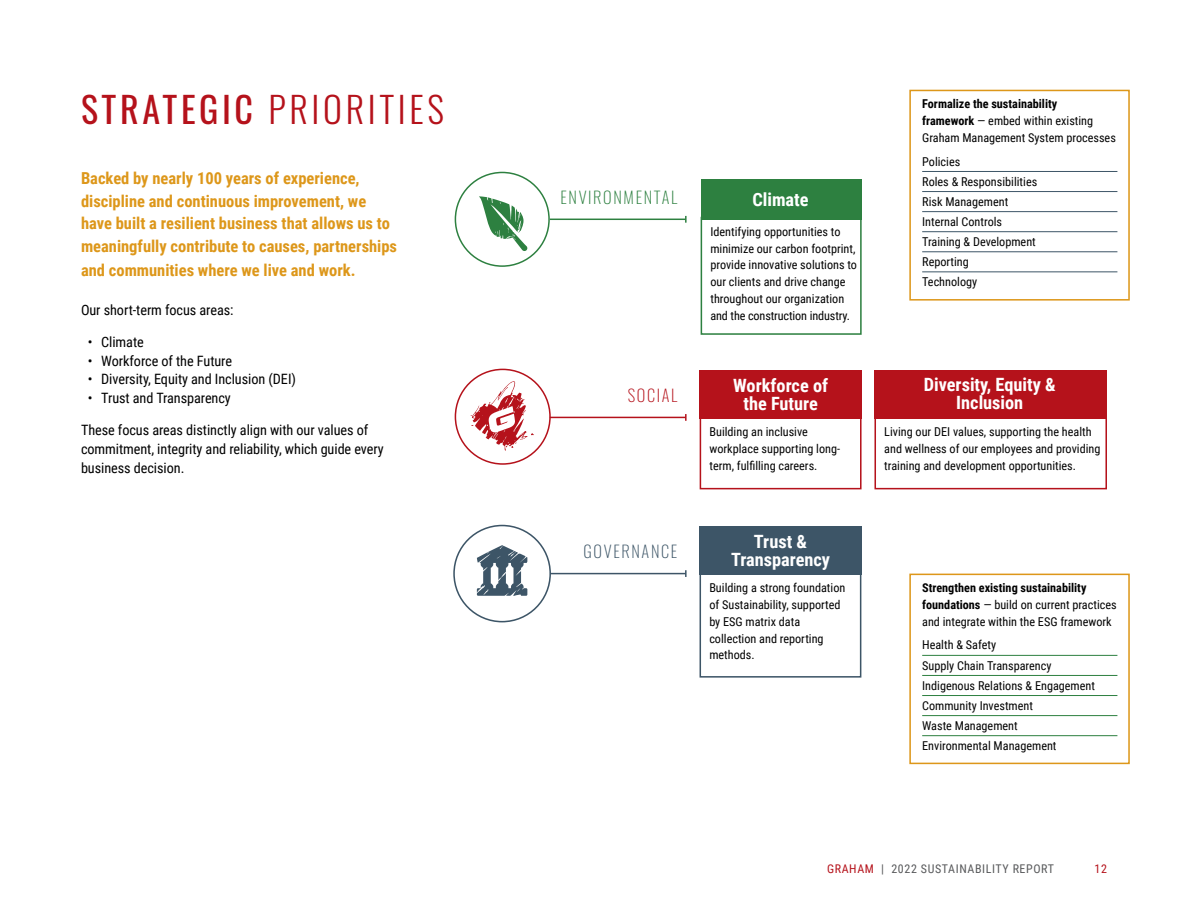
<style>
.page{position:relative;width:1188px;height:918px;background:#fff}
.page>*{position:absolute;margin:0;border:0;box-sizing:border-box;transform-origin:0 0}
.t1{font:300 36px "Oswald";letter-spacing:.1em;color:#b5121b}
.t2{font:700 18.3px/18.3px "Roboto Condensed";color:#fff;text-align:center}
.t3{font:700 16.5px/22.5px "Roboto Condensed";color:#dd971a}
.t4{font:200 16.5px "Oswald";letter-spacing:.1em;color:#2d8040}
.t5{font:200 16.5px "Oswald";letter-spacing:.1em;color:#3d5567}
.t6{font:200 16.5px "Oswald";letter-spacing:.1em;color:#b5121b}
.t7{font:14.25px/18.8px "Roboto Condensed";letter-spacing:-.005em;color:#000}
.t8{font:12.15px/16.8px "Roboto Condensed";color:#000}
.t9{font:12px "Roboto Condensed";letter-spacing:.05em;color:#58595b}
.t10{font:12px "Roboto Condensed";color:#b5121b}
.s1{font-weight:400}
.s2{font-weight:700}
.s3{color:#b5121b}
</style>
<div class="page">
<div style="left:909px;top:574px;width:221px;height:190px;background:#fff;border:2px solid #dd971a"></div>
<hr style="left:922px;top:655px;width:195px;height:1px;background:#2d8040">
<hr style="left:922px;top:675px;width:195px;height:1px;background:#2d8040">
<hr style="left:922px;top:695px;width:195px;height:1px;background:#2d8040">
<hr style="left:922px;top:715px;width:195px;height:1px;background:#2d8040">
<hr style="left:922px;top:735px;width:195px;height:1px;background:#2d8040">
<div style="left:909px;top:90px;width:221px;height:211px;background:#fff;border:2px solid #dd971a"></div>
<hr style="left:922px;top:171px;width:195px;height:1px;background:#3d5567">
<hr style="left:922px;top:191px;width:195px;height:1px;background:#3d5567">
<hr style="left:922px;top:211px;width:195px;height:1px;background:#3d5567">
<hr style="left:922px;top:231px;width:195px;height:1px;background:#3d5567">
<hr style="left:922px;top:251px;width:195px;height:1px;background:#3d5567">
<hr style="left:922px;top:271px;width:195px;height:1px;background:#3d5567">
<hr style="left:550px;top:573px;width:136px;height:1px;background:#3d5567">
<svg style="left:685px;top:570px;width:2px;height:7px"></svg>
<div style="left:453px;top:525px;width:98px;height:97px;border:2px solid #3d5567;border-radius:50%"></div>
<svg style="left:477px;top:545px;width:50px;height:51px"></svg>
<div style="left:455px;top:369px;width:96px;height:96px;border:2px solid #b5121b;border-radius:50%"></div>
<svg style="left:470px;top:381px;width:64px;height:70px"></svg>
<svg style="left:479px;top:196px;width:48px;height:55px"></svg>
<hr style="left:550px;top:219px;width:136px;height:1px;background:#2d8040">
<svg style="left:685px;top:216px;width:2px;height:7px"></svg>
<hr style="left:550px;top:417px;width:136px;height:1px;background:#b5121b">
<svg style="left:685px;top:414px;width:2px;height:7px"></svg>
<div style="left:701px;top:217px;width:161px;height:118px;background:#fff;border:2px solid #2d8040"></div>
<div style="left:701px;top:179px;width:161px;height:41px;background:#2d8040"></div>
<div style="left:700px;top:407px;width:162px;height:82px;background:#fff;border:2px solid #b5121b"></div>
<div style="left:700px;top:370px;width:162px;height:48px;background:#b5121b"></div>
<div style="left:874px;top:407px;width:233px;height:82px;background:#fff;border:2px solid #b5121b"></div>
<div style="left:874px;top:370px;width:233px;height:48px;background:#b5121b"></div>
<div style="left:700px;top:563px;width:161px;height:115px;background:#fff;border:2px solid #3d5567"></div>
<div style="left:700px;top:526px;width:162px;height:48px;background:#3d5567"></div>
<h1 class="t1" style="left:81px;top:77px;width:364px"><span class="s1">STRATEGIC</span> PRIORITIES</h1>
<h3 class="t3" style="left:81px;top:166px;width:318px">Backed by nearly 100 years of experience, discipline and continuous improvement, we have built a resilient business that allows us to meaningfully contribute to causes, partnerships</h3>
<h3 class="t3" style="left:81px;top:258px;width:276px">and communities where we live and work.</h3>
<p class="t7" style="left:81px;top:300px;width:154px">Our short-term focus areas:</p>
<p class="t7" style="left:88px;top:332px;width:58px">• Climate</p>
<p class="t7" style="left:88px;top:351px;width:146px">• Workforce of the Future</p>
<p class="t7" style="left:88px;top:369px;width:210px">• Diversity, Equity and Inclusion (DEI)</p>
<p class="t7" style="left:88px;top:388px;width:145px">• Trust and Transparency</p>
<p class="t7" style="left:81px;top:420px;width:304px">These focus areas distinctly align with our values of commitment, integrity and reliability, which guide every business decision.</p>
<h3 class="t4" style="left:560px;top:183px;width:118px">ENVIRONMENTAL</h3>
<h3 class="t6" style="left:628px;top:381px;width:51px">SOCIAL</h3>
<h3 class="t5" style="left:584px;top:537px;width:95px">GOVERNANCE</h3>
<h2 class="t2" style="left:752px;top:190px;width:58px">Climate</h2>
<p class="t8" style="left:710px;top:223px;width:148px">Identifying opportunities to minimize our carbon footprint, provide innovative solutions to our clients and drive change throughout our organization and the construction industry.</p>
<h2 class="t2" style="left:733px;top:376px;width:96px">Workforce of the Future</h2>
<p class="t8" style="left:709px;top:423px;width:132px">Building an inclusive workplace supporting long&shy;term, fulfilling careers.</p>
<h2 class="t2" style="left:731px;top:532px;width:101px">Trust &amp;<br>Transparency</h2>
<p class="t8" style="left:709px;top:579px;width:138px">Building a strong foundation of Sustainability, supported by ESG matrix data collection and reporting methods.</p>
<p class="t8" style="left:922px;top:95px;width:195px"><span class="s2">Formalize the sustainability<br>framework</span> — embed within existing<br>Graham Management System processes</p>
<p class="t8" style="left:922px;top:151px;width:117px;line-height:20.1px">Policies<br>Roles &amp; Responsibilities<br>Risk Management<br>Internal Controls<br>Training &amp; Development<br>Reporting<br>Technology</p>
<h2 class="t2" style="left:924px;top:375px;width:133px">Diversity, Equity &amp;<br>Inclusion</h2>
<p class="t8" style="left:884px;top:423px;width:218px">Living our DEI values, supporting the health and wellness of our employees and providing training and development opportunities.</p>
<p class="t8" style="left:922px;top:579px;width:196px"><span class="s2">Strengthen existing sustainability foundations</span> — build on current practices and integrate within the ESG framework</p>
<p class="t8" style="left:922px;top:635px;width:174px;line-height:20.1px">Health &amp; Safety<br>Supply Chain Transparency<br>Indigenous Relations &amp; Engagement<br>Community Investment<br>Waste Management<br>Environmental Management</p>
<p class="t9" style="left:827px;top:860px;width:228px"><span class="s3">GRAHAM</span> | 2022 SUSTAINABILITY REPORT</p>
<p class="t10" style="left:1095px;top:860px;width:14px">12</p>
</div>
